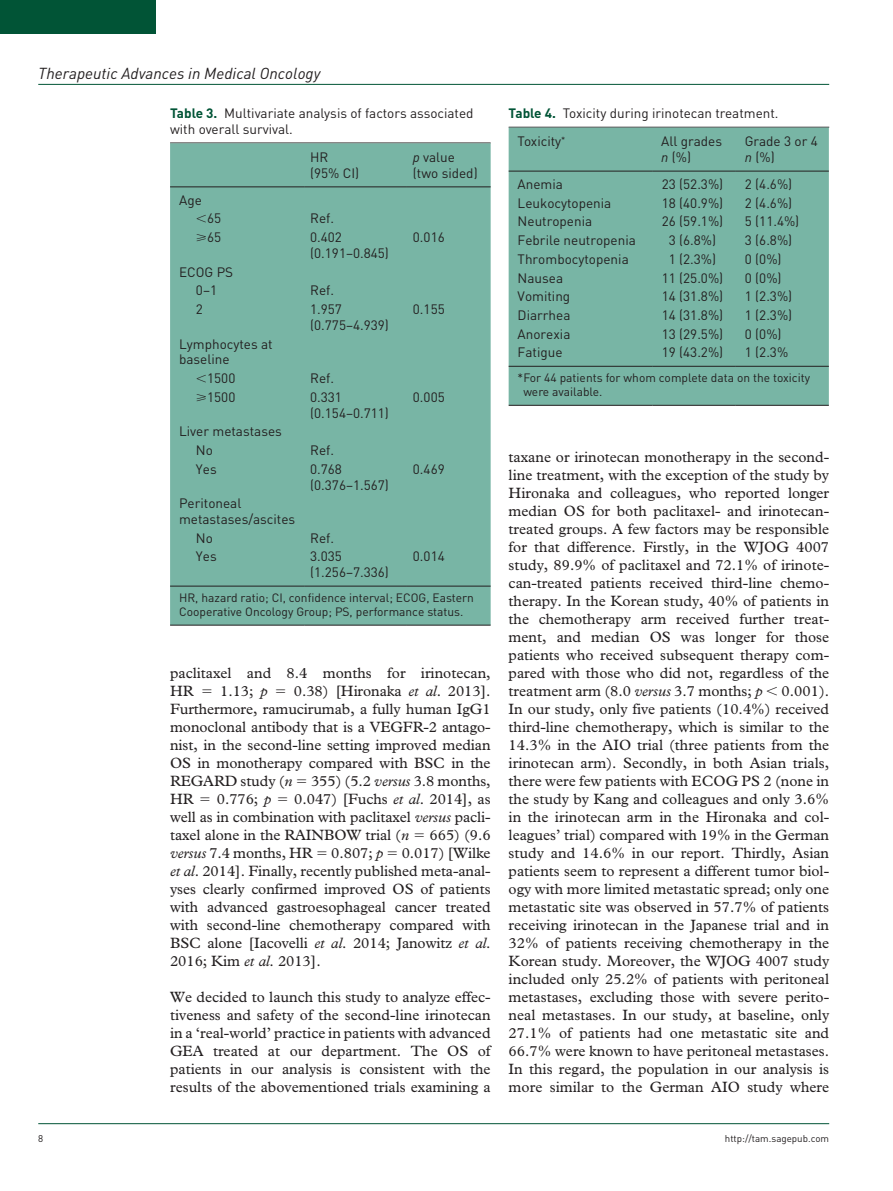
<style>
.page{position:relative;width:893px;height:1191px;background:#fff}
.page>*{position:absolute;margin:0;border:0;box-sizing:border-box;transform-origin:0 0}
.t1{font:italic 15.75px "DIN";color:#231f20}
.t2{font:15px/18px "Plantin Std";color:#231f20;text-align:justify}
.t3{font:13.5px/15.8px "DIN";color:#231f20}
.t4{font:12px/14.2px "DIN";color:#231f20}
.t5{font:9.75px "DIN";color:#231f20}
.s1{font-weight:700;color:#015436}
.s2{font-style:italic}
</style>
<div class="page">
<hr style="left:38px;top:84px;width:791px;height:1px;background:#015436">
<hr style="left:38px;top:1123px;width:791px;height:1px;background:#015436">
<div style="left:0;top:0;width:155px;height:34px;background:#015436"></div>
<div style="left:170px;top:143px;width:321px;height:482px;background:#78b5a5"></div>
<hr style="left:170px;top:186px;width:134px;height:1px;background:#231f20">
<hr style="left:304px;top:186px;width:103px;height:1px;background:#231f20">
<hr style="left:407px;top:186px;width:84px;height:1px;background:#231f20">
<hr style="left:170px;top:586px;width:134px;height:1px;background:#231f20">
<hr style="left:304px;top:586px;width:103px;height:1px;background:#231f20">
<hr style="left:407px;top:586px;width:84px;height:1px;background:#231f20">
<hr style="left:170px;top:625px;width:134px;height:1px;background:#231f20">
<hr style="left:304px;top:625px;width:103px;height:1px;background:#231f20">
<hr style="left:407px;top:625px;width:84px;height:1px;background:#231f20">
<hr style="left:509px;top:127px;width:320px;height:1px;background:#231f20">
<div style="left:509px;top:128px;width:320px;height:277px;background:#78b5a5"></div>
<hr style="left:509px;top:171px;width:143px;height:1px;background:#231f20">
<hr style="left:652px;top:171px;width:84px;height:1px;background:#231f20">
<hr style="left:736px;top:171px;width:93px;height:1px;background:#231f20">
<hr style="left:509px;top:366px;width:143px;height:1px;background:#231f20">
<hr style="left:652px;top:366px;width:84px;height:1px;background:#231f20">
<hr style="left:736px;top:366px;width:93px;height:1px;background:#231f20">
<hr style="left:509px;top:405px;width:143px;height:1px;background:#231f20">
<hr style="left:652px;top:405px;width:84px;height:1px;background:#231f20">
<hr style="left:736px;top:405px;width:93px;height:1px;background:#231f20">
<svg style="left:197px;top:215px;width:9px;height:8px"></svg>
<svg style="left:197px;top:375px;width:9px;height:7px"></svg>
<p class="t1" style="left:38px;top:63px;width:284px">Therapeutic Advances in Medical Oncology</p>
<p class="t3" style="left:170px;top:105px;width:305px"><span class="s1">Table 3.</span> Multivariate analysis of factors associated with overall survival.</p>
<p class="t3" style="left:310px;top:149px;width:51px">HR (95% CI)</p>
<p class="t3" style="left:413px;top:149px;width:66px"><span class="s2">p</span> value (two sided)</p>
<p class="t3" style="left:179px;top:191px;width:24px">Age</p>
<p class="t3" style="left:207px;top:210px;width:16px">65</p>
<p class="t3" style="left:310px;top:210px;width:25px">Ref.</p>
<p class="t3" style="left:196px;top:229px;width:27px">⩾65</p>
<p class="t3" style="left:310px;top:229px;width:80px">0.402 (0.191–0.845)</p>
<p class="t3" style="left:413px;top:229px;width:33px">0.016</p>
<p class="t3" style="left:179px;top:262px;width:56px;line-height:18.8px;text-align:center">ECOG PS<br>0–1</p>
<p class="t3" style="left:310px;top:282px;width:25px">Ref.</p>
<p class="t3" style="left:196px;top:301px;width:9px">2</p>
<p class="t3" style="left:310px;top:301px;width:80px">1.957 (0.775–4.939)</p>
<p class="t3" style="left:413px;top:301px;width:33px">0.155</p>
<p class="t3" style="left:179px;top:335px;width:95px">Lymphocytes at baseline</p>
<p class="t3" style="left:207px;top:370px;width:30px">1500</p>
<p class="t3" style="left:310px;top:370px;width:25px">Ref.</p>
<p class="t3" style="left:196px;top:389px;width:41px">⩾1500</p>
<p class="t3" style="left:310px;top:389px;width:80px">0.331 (0.154–0.711)</p>
<p class="t3" style="left:413px;top:389px;width:33px">0.005</p>
<p class="t3" style="left:196px;top:422px;width:87px;line-height:18.8px;text-indent:-17px">Liver metastases<br>No</p>
<p class="t3" style="left:310px;top:442px;width:25px">Ref.</p>
<p class="t3" style="left:196px;top:461px;width:22px">Yes</p>
<p class="t3" style="left:310px;top:461px;width:80px">0.768 (0.376–1.567)</p>
<p class="t3" style="left:413px;top:461px;width:33px">0.469</p>
<p class="t3" style="left:179px;top:495px;width:118px">Peritoneal metastases/ascites</p>
<p class="t3" style="left:196px;top:530px;width:19px">No</p>
<p class="t3" style="left:310px;top:530px;width:25px">Ref.</p>
<p class="t3" style="left:196px;top:548px;width:22px">Yes</p>
<p class="t3" style="left:310px;top:548px;width:80px">3.035 (1.256–7.336)</p>
<p class="t3" style="left:413px;top:548px;width:33px">0.014</p>
<p class="t4" style="left:179px;top:590px;width:296px">HR, hazard ratio; CI, confidence interval; ECOG, Eastern<br>Cooperative Oncology Group; PS, performance status.</p>
<p class="t2" style="left:170px;top:664px;width:322px">paclitaxel and 8.4 months for irinotecan,<br>HR</p>
<p class="t2" style="left:170px;top:682px;width:322px;text-indent:124px">0.38) [Hironaka <span class="s2">et al</span>. 2013].<br>Furthermore, ramucirumab, a fully human IgG1 monoclonal antibody that is a VEGFR-2 antago&shy;nist, in the second-line setting improved median OS in monotherapy compared with BSC in the REGARD study (<span class="s2">n</span></p>
<p class="t2" style="left:220px;top:682px;width:49px">1.13; <span class="s2">p</span></p>
<p class="t2" style="left:311px;top:772px;width:181px">355) (5.2 <span class="s2">versus</span> 3.8 months,</p>
<p class="t2" style="left:170px;top:790px;width:322px;text-indent:124px">0.047) [Fuchs <span class="s2">et al</span>. 2014], as well as in combination with paclitaxel <span class="s2">versus</span> pacli&shy;taxel alone in the RAINBOW trial (<span class="s2">n</span></p>
<p class="t2" style="left:170px;top:790px;width:25px">HR</p>
<p class="t2" style="left:217px;top:790px;width:56px">0.776; <span class="s2">p</span></p>
<p class="t2" style="left:170px;top:826px;width:322px;text-indent:260px">665) (9.6 <span class="s2">versus</span> 7.4 months, HR 0.807; <span class="s2">p</span> 0.017) [Wilke <span class="s2">et al</span>. 2014]. Finally, recently published meta-anal&shy;yses clearly confirmed improved OS of patients with advanced gastroesophageal cancer treated with second-line chemotherapy compared with BSC alone [Iacovelli <span class="s2">et al</span>. 2014; Janowitz <span class="s2">et al</span>.<br>2016; Kim <span class="s2">et al</span>. 2013].</p>
<p class="t2" style="left:170px;top:988px;width:322px">We decided to launch this study to analyze effec&shy;tiveness and safety of the second-line irinotecan in a ‘real-world’ practice in patients with advanced GEA treated at our department. The OS of patients in our analysis is consistent with the results of the abovementioned trials examining a</p>
<p class="t3" style="left:518px;top:98px;width:262px;line-height:28.5px;text-indent:-9px"><span class="s1">Table 4.</span> Toxicity during irinotecan treatment.<br>Toxicity<sup>*</sup></p>
<p class="t3" style="left:661px;top:133px;width:62px">All grades <span class="s2">n</span> (%)</p>
<p class="t3" style="left:745px;top:133px;width:74px">Grade 3 or 4 <span class="s2">n</span> (%)</p>
<p class="t3" style="left:518px;top:176px;width:47px">Anemia</p>
<p class="t3" style="left:662px;top:176px;width:63px">23 (52.3%)</p>
<p class="t3" style="left:745px;top:176px;width:49px">2 (4.6%)</p>
<p class="t3" style="left:518px;top:194px;width:95px">Leukocytopenia</p>
<p class="t3" style="left:662px;top:194px;width:63px">18 (40.9%)</p>
<p class="t3" style="left:745px;top:194px;width:49px">2 (4.6%)</p>
<p class="t3" style="left:518px;top:213px;width:76px">Neutropenia</p>
<p class="t3" style="left:662px;top:213px;width:63px">26 (59.1%)</p>
<p class="t3" style="left:745px;top:213px;width:56px">5 (11.4%)</p>
<p class="t3" style="left:518px;top:232px;width:120px">Febrile neutropenia</p>
<p class="t3" style="left:669px;top:232px;width:49px">3 (6.8%)</p>
<p class="t3" style="left:745px;top:232px;width:49px">3 (6.8%)</p>
<p class="t3" style="left:518px;top:251px;width:113px">Thrombocytopenia</p>
<p class="t3" style="left:669px;top:251px;width:49px">1 (2.3%)</p>
<p class="t3" style="left:745px;top:251px;width:38px">0 (0%)</p>
<p class="t3" style="left:518px;top:269px;width:47px">Nausea</p>
<p class="t3" style="left:662px;top:269px;width:63px">11 (25.0%)</p>
<p class="t3" style="left:745px;top:269px;width:38px">0 (0%)</p>
<p class="t3" style="left:518px;top:288px;width:54px">Vomiting</p>
<p class="t3" style="left:662px;top:288px;width:63px">14 (31.8%)</p>
<p class="t3" style="left:745px;top:288px;width:49px">1 (2.3%)</p>
<p class="t3" style="left:518px;top:307px;width:54px">Diarrhea</p>
<p class="t3" style="left:662px;top:307px;width:63px">14 (31.8%)</p>
<p class="t3" style="left:745px;top:307px;width:49px">1 (2.3%)</p>
<p class="t3" style="left:518px;top:326px;width:54px">Anorexia</p>
<p class="t3" style="left:662px;top:326px;width:63px">13 (29.5%)</p>
<p class="t3" style="left:745px;top:326px;width:38px">0 (0%)</p>
<p class="t3" style="left:518px;top:344px;width:46px">Fatigue</p>
<p class="t3" style="left:662px;top:344px;width:63px">19 (43.2%)</p>
<p class="t3" style="left:745px;top:344px;width:45px">1 (2.3%</p>
<p class="t4" style="left:523px;top:370px;width:288px;text-indent:-6px">*For 44 patients for whom complete data on the toxicity were available.</p>
<p class="t2" style="left:509px;top:448px;width:322px">taxane or irinotecan monotherapy in the second&shy;line treatment, with the exception of the study by Hironaka and colleagues, who reported longer median OS for both paclitaxel- and irinotecan&shy;treated groups. A few factors may be responsible for that difference. Firstly, in the WJOG 4007 study, 89.9% of paclitaxel and 72.1% of irinote&shy;can-treated patients received third-line chemo&shy;therapy. In the Korean study, 40% of patients in the chemotherapy arm received further treat&shy;ment, and median OS was longer for those patients who received subsequent therapy com&shy;pared with those who did not, regardless of the treatment arm (8.0 <span class="s2">versus</span> 3.7 months; <span class="s2">p</span></p>
<p class="t2" style="left:509px;top:682px;width:322px;text-indent:273px">0.001).<br>In our study, only five patients (10.4%) received third-line chemotherapy, which is similar to the 14.3% in the AIO trial (three patients from the irinotecan arm). Secondly, in both Asian trials, there were few patients with ECOG PS 2 (none in the study by Kang and colleagues and only 3.6% in the irinotecan arm in the Hironaka and col&shy;leagues’ trial) compared with 19% in the German study and 14.6% in our report. Thirdly, Asian patients seem to represent a different tumor biol&shy;ogy with more limited metastatic spread; only one metastatic site was observed in 57.7% of patients receiving irinotecan in the Japanese trial and in 32% of patients receiving chemotherapy in the Korean study. Moreover, the WJOG 4007 study included only 25.2% of patients with peritoneal metastases, excluding those with severe perito&shy;neal metastases. In our study, at baseline, only 27.1% of patients had one metastatic site and 66.7% were known to have peritoneal metastases.<br>In this regard, the population in our analysis is more similar to the German AIO study where</p>
<p class="t5" style="left:38px;top:1132px;width:7px">8</p>
<p class="t5" style="left:725px;top:1132px;width:106px">http://tam.sagepub.com</p>
</div>
